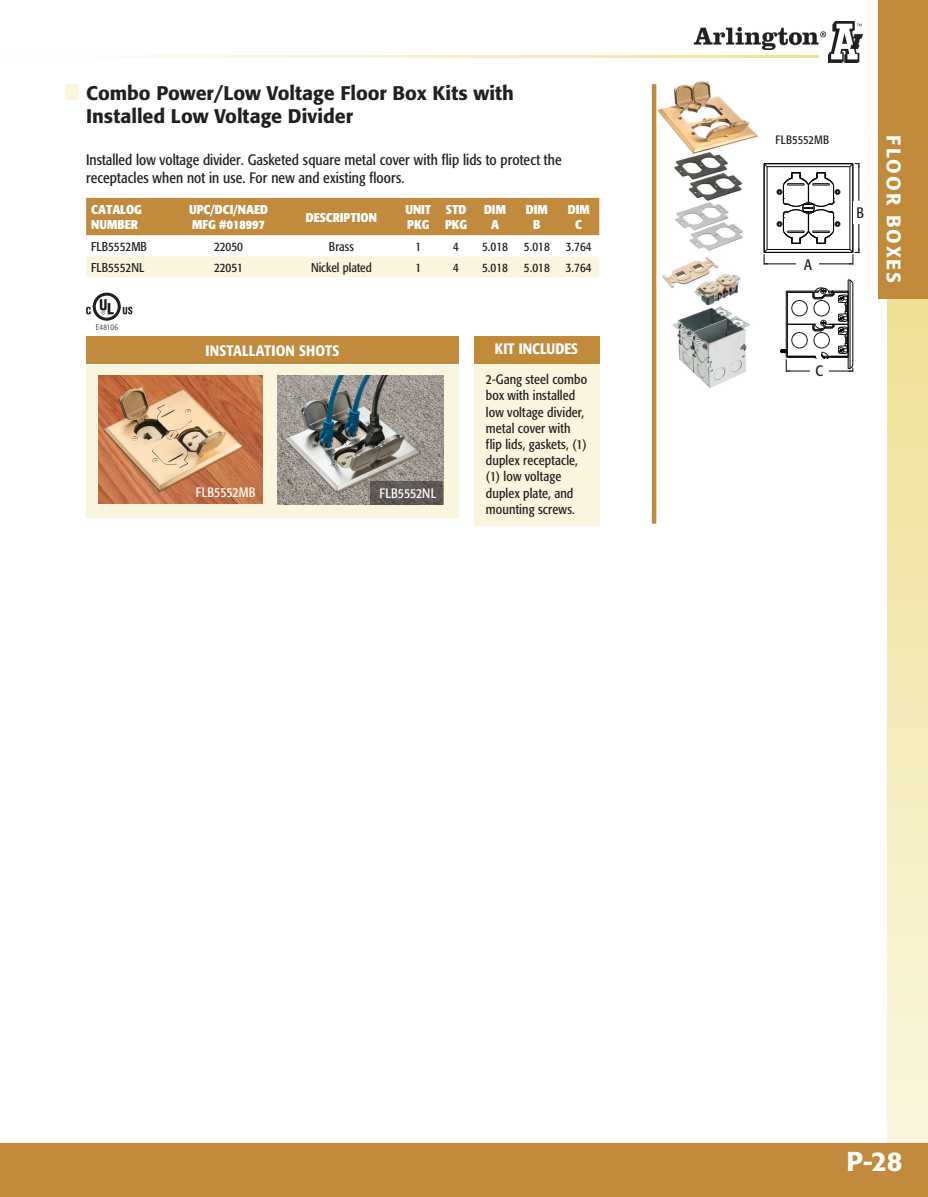
<style>
.page{position:relative;width:928px;height:1197px;background:#fff}
.page>*{position:absolute;margin:0;border:0;box-sizing:border-box;transform-origin:0 0}
.t1{font:500 27px "Formata";color:#fff}
.t2{font:500 19.5px/23.4px "Formata";color:#231f20}
.t3{font:500 19.5px "Formata";letter-spacing:.1em;color:#fff}
.t4{font:condensed 15px/18px "Formata";letter-spacing:.005em;color:#231f20}
.t5{font:500 condensed 15px "Formata";letter-spacing:.005em;color:#fff}
.t6{font:condensed 13.5px/16.2px "Formata";letter-spacing:.01em;color:#231f20}
.t7{font:condensed 13.5px "Formata";letter-spacing:.005em;color:#fff}
.t8{font:condensed 12.75px "Formata";color:#231f20}
.t9{font:700 condensed 12.75px "Formata";color:#fff}
.t10{font:condensed 12px "Formata";letter-spacing:.01em;color:#231f20}
.t11{font:300 condensed 8.25px "Formata";letter-spacing:.015em;color:#231f20}
</style>
<div class="page">
<hr style="left:5px;top:55px;width:813px;height:2px;background:#eee194">
<div style="left:887px;top:297px;width:41px;height:900px;background:linear-gradient(to bottom,#eee195,#faf7e4)"></div>
<div style="left:878px;top:0;width:50px;height:299px;background:#c18a3b"></div>
<img style="left:828px;top:22px;width:34px;height:41px">
<img style="left:693px;top:27px;width:133px;height:23px">
<div style="left:0;top:1143px;width:928px;height:54px;background:#c18a3d"></div>
<div style="left:86px;top:198px;width:513px;height:37px;background:#c18a3d"></div>
<div style="left:86px;top:257px;width:513px;height:20px;background:#f9f6dd"></div>
<img style="left:656px;top:81px;width:102px;height:309px">
<hr style="left:767px;top:166px;width:83px;height:1px;background:#040503">
<hr style="left:849px;top:167px;width:1px;height:82px;background:#040503">
<hr style="left:767px;top:249px;width:83px;height:1px;background:#040503">
<hr style="left:767px;top:167px;width:1px;height:82px;background:#040503">
<hr style="left:764px;top:164px;width:88px;height:1px;background:#040503">
<hr style="left:852px;top:164px;width:1px;height:88px;background:#040503">
<hr style="left:764px;top:163px;width:89px;height:1px;background:#040503">
<hr style="left:764px;top:164px;width:1px;height:88px;background:#040503">
<hr style="left:764px;top:252px;width:89px;height:1px;background:#040503">
<svg style="left:776px;top:172px;width:64px;height:72px"></svg>
<hr style="left:858px;top:164px;width:1px;height:37px;background:#040503">
<svg style="left:849px;top:163px;width:10px;height:4px"></svg>
<hr style="left:858px;top:215px;width:1px;height:37px;background:#040503">
<hr style="left:812px;top:264px;width:41px;height:1px;background:#040503">
<svg style="left:849px;top:249px;width:10px;height:16px"></svg>
<hr style="left:764px;top:264px;width:40px;height:1px;background:#040503">
<svg style="left:763px;top:249px;width:5px;height:16px"></svg>
<svg style="left:780px;top:280px;width:73px;height:92px"></svg>
<div style="left:810px;top:359px;width:18px;height:23px;background:#fff"></div>
<div style="left:853px;top:201px;width:14px;height:23px;background:#fff"></div>
<div style="left:796px;top:254px;width:23px;height:21px;background:#fff"></div>
<div style="left:86px;top:365px;width:373px;height:152px;background:#f9f6dd"></div>
<img style="left:98px;top:375px;width:165px;height:129px">
<div style="left:86px;top:337px;width:373px;height:27px;background:#c18a3d"></div>
<img style="left:278px;top:376px;width:165px;height:129px">
<svg style="left:370px;top:482px;width:73px;height:23px;background:#5d5754"></svg>
<div style="left:65px;top:84px;width:14px;height:16px;background:#f9f6dd"></div>
<hr style="left:652px;top:84px;width:4px;height:440px;background:#c18a3d">
<div style="left:474px;top:362px;width:125px;height:164px;background:#f9f6dd"></div>
<div style="left:474px;top:336px;width:125px;height:27px;background:#c18a3b"></div>
<svg style="left:86px;top:293px;width:46px;height:28px"></svg>
<svg style="left:0;top:1190px;width:6px;height:7px"></svg>
<svg style="left:923px;top:1190px;width:5px;height:7px"></svg>
<p class="t2" style="left:86px;top:81px;width:429px">Combo Power/Low Voltage Floor Box Kits with<br>Installed Low Voltage Divider</p>
<p class="t4" style="left:86px;top:151px;width:477px">Installed low voltage divider. Gasketed square metal cover with flip lids to protect the receptacles when not in use. For new and existing floors.</p>
<p class="t9" style="left:91px;top:202px;width:52px">CATALOG</p>
<p class="t9" style="left:91px;top:217px;width:48px">NUMBER</p>
<p class="t9" style="left:189px;top:202px;width:81px">UPC/DCI/NAED</p>
<p class="t9" style="left:192px;top:217px;width:74px">MFG #018997</p>
<p class="t9" style="left:306px;top:209px;width:73px">DESCRIPTION</p>
<p class="t9" style="left:405px;top:202px;width:27px">UNIT</p>
<p class="t9" style="left:407px;top:217px;width:24px">PKG</p>
<p class="t9" style="left:446px;top:202px;width:22px">STD</p>
<p class="t9" style="left:445px;top:217px;width:24px">PKG</p>
<p class="t9" style="left:484px;top:202px;width:23px">DIM</p>
<p class="t9" style="left:491px;top:217px;width:9px">A</p>
<p class="t9" style="left:526px;top:202px;width:23px">DIM</p>
<p class="t9" style="left:533px;top:217px;width:9px">B</p>
<p class="t9" style="left:568px;top:202px;width:23px">DIM</p>
<p class="t9" style="left:575px;top:217px;width:8px">C</p>
<p class="t8" style="left:91px;top:239px;width:57px">FLB5552MB</p>
<p class="t8" style="left:214px;top:239px;width:31px">22050</p>
<p class="t8" style="left:329px;top:239px;width:26px">Brass</p>
<p class="t8" style="left:415px;top:239px;width:7px">1</p>
<p class="t8" style="left:453px;top:239px;width:7px">4</p>
<p class="t8" style="left:482px;top:239px;width:27px">5.018</p>
<p class="t8" style="left:524px;top:239px;width:27px">5.018</p>
<p class="t8" style="left:566px;top:239px;width:27px">3.764</p>
<p class="t8" style="left:91px;top:260px;width:55px">FLB5552NL</p>
<p class="t8" style="left:214px;top:260px;width:31px">22051</p>
<p class="t8" style="left:311px;top:260px;width:62px">Nickel plated</p>
<p class="t8" style="left:415px;top:260px;width:7px">1</p>
<p class="t8" style="left:453px;top:260px;width:7px">4</p>
<p class="t8" style="left:482px;top:260px;width:27px">5.018</p>
<p class="t8" style="left:524px;top:260px;width:27px">5.018</p>
<p class="t8" style="left:566px;top:260px;width:27px">3.764</p>
<p class="t11" style="left:96px;top:322px;width:24px">E48106</p>
<p class="t5" style="left:205px;top:342px;width:135px">INSTALLATION SHOTS</p>
<p class="t7" style="left:196px;top:485px;width:61px">FLB5552MB</p>
<p class="t7" style="left:379px;top:485px;width:58px">FLB5552NL</p>
<p class="t5" style="left:495px;top:340px;width:85px">KIT INCLUDES</p>
<p class="t6" style="left:486px;top:371px;width:103px">2-Gang steel combo box with installed low voltage divider, metal cover with flip lids, gaskets, (1) duplex receptacle, (1) low voltage duplex plate, and mounting screws.</p>
<p class="t10" style="left:775px;top:133px;width:55px">FLB5552MB</p>
<p class="t4" style="left:804px;top:256px;width:9px">A</p>
<p class="t4" style="left:856px;top:204px;width:9px">B</p>
<h2 class="t3" style="left:905px;top:135px;width:149px;rotate:90deg">FLOOR BOXES</h2>
<p class="t4" style="left:815px;top:362px;width:9px">C</p>
<h1 class="t1" style="left:846px;top:1145px;width:58px">P-28</h1>
</div>
